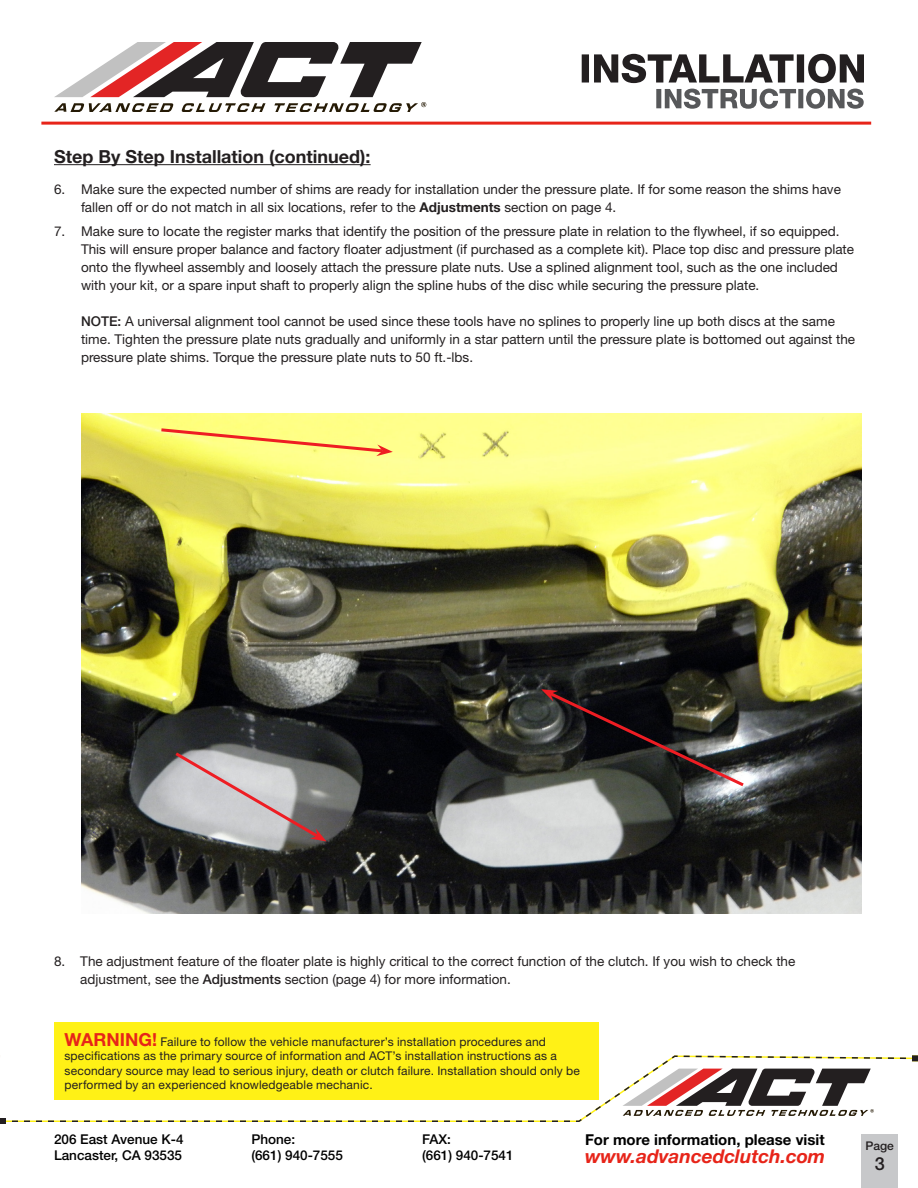
<style>
.page{position:relative;width:918px;height:1188px;background:#fff}
.page>*{position:absolute;margin:0;border:0;box-sizing:border-box;transform-origin:0 0}
.t1{font:italic 700 19.05px "Helvetica Neue LT Std";color:#e72419}
.t2{font:700 18px "Helvetica Neue LT Std";color:#231f20}
.t3{font:500 18px "Helvetica Neue LT Std";color:#231f20}
.t4{font:700 15px "Helvetica Neue LT Std";color:#000}
.t5{font:13.5px/18px "Helvetica Neue LT Std";color:#231f20}
.t6{font:500 13.5px/16.2px "Helvetica Neue LT Std";color:#000}
.t7{font:12px/14.4px "Helvetica Neue LT Std";letter-spacing:.015em;color:#231f20}
.t8{font:500 12px "Helvetica Neue LT Std";color:#231f20}
.s1{font-weight:700}
.s2{font-weight:500}
.s3{font-weight:700;font-size:18px;color:#e72419}
</style>
<div class="page">
<svg style="left:6px;top:1117px;width:579px;height:5px"></svg>
<svg style="left:0;top:1118px;width:6px;height:6px"></svg>
<hr style="left:41px;top:122px;width:830px;height:3px;background:#e72419">
<svg style="left:54px;top:42px;width:372px;height:70px"></svg>
<svg style="left:584px;top:1055px;width:334px;height:63px"></svg>
<div style="left:54px;top:1022px;width:544px;height:78px;background:#fff116"></div>
<img style="left:81px;top:413px;width:780px;height:501px">
<svg style="left:541px;top:689px;width:206px;height:100px;background:#3b3532"></svg>
<svg style="left:172px;top:750px;width:155px;height:92px;background:#aca5a6"></svg>
<svg style="left:158px;top:427px;width:235px;height:29px;background:#fbe577"></svg>
<svg style="left:656px;top:89px;width:208px;height:20px"></svg>
<svg style="left:582px;top:54px;width:282px;height:29px"></svg>
<div style="left:861px;top:1134px;width:37px;height:54px;background:#c7c8ca"></div>
<hr style="left:54px;top:164px;width:317px;height:1px;background:#231f20">
<p class="t2" style="left:54px;top:145px;width:318px">Step By Step Installation (continued):</p>
<p class="t5" style="left:81px;top:180px;width:761px;text-indent:-27px">6. Make sure the expected number of shims are ready for installation under the pressure plate. If for some reason the shims have fallen off or do not match in all six locations, refer to the <span class="s1">Adjustments</span> section on page 4.</p>
<p class="t5" style="left:81px;top:222px;width:775px;text-indent:-27px">7. Make sure to locate the register marks that identify the position of the pressure plate in relation to the flywheel, if so equipped.<br>This will ensure proper balance and factory floater adjustment (if purchased as a complete kit). Place top disc and pressure plate onto the flywheel assembly and loosely attach the pressure plate nuts. Use a splined alignment tool, such as the one included with your kit, or a spare input shaft to properly align the spline hubs of the disc while securing the pressure plate.</p>
<p class="t5" style="left:81px;top:312px;width:776px"><span class="s2">NOTE:</span> A universal alignment tool cannot be used since these tools have no splines to properly line up both discs at the same time. Tighten the pressure plate nuts gradually and uniformly in a star pattern until the pressure plate is bottomed out against the pressure plate shims. Torque the pressure plate nuts to 50 ft.-lbs.</p>
<p class="t5" style="left:54px;top:952px;width:743px">8. The adjustment feature of the floater plate is highly critical to the correct function of the clutch. If you wish to check the</p>
<p class="t5" style="left:80px;top:970px;width:432px">adjustment, see the <span class="s2">Adjustments</span> section (page 4) for more information.</p>
<p class="t7" style="left:64px;top:1034px;width:517px"><span class="s3">WARNING!</span> Failure to follow the vehicle manufacturer’s installation procedures and specifications as the primary source of information and ACT’s installation instructions as a secondary source may lead to serious injury, death or clutch failure. Installation should only be performed by an experienced knowledgeable mechanic.</p>
<p class="t6" style="left:54px;top:1131px;width:131px">206 East Avenue K-4<br>Lancaster, CA 93535</p>
<p class="t6" style="left:422px;top:1131px;width:93px">FAX:<br>(661) 940-7541</p>
<p class="t4" style="left:585px;top:1130px;width:241px">For more information, please visit</p>
<p class="t6" style="left:251px;top:1131px;width:93px">Phone:<br>(661) 940-7555</p>
<h1 class="t1" style="left:585px;top:1144px;width:242px">www.advancedclutch.com</h1>
<p class="t8" style="left:866px;top:1139px;width:30px">Page</p>
<h2 class="t3" style="left:875px;top:1152px;width:12px">3</h2>
</div>
